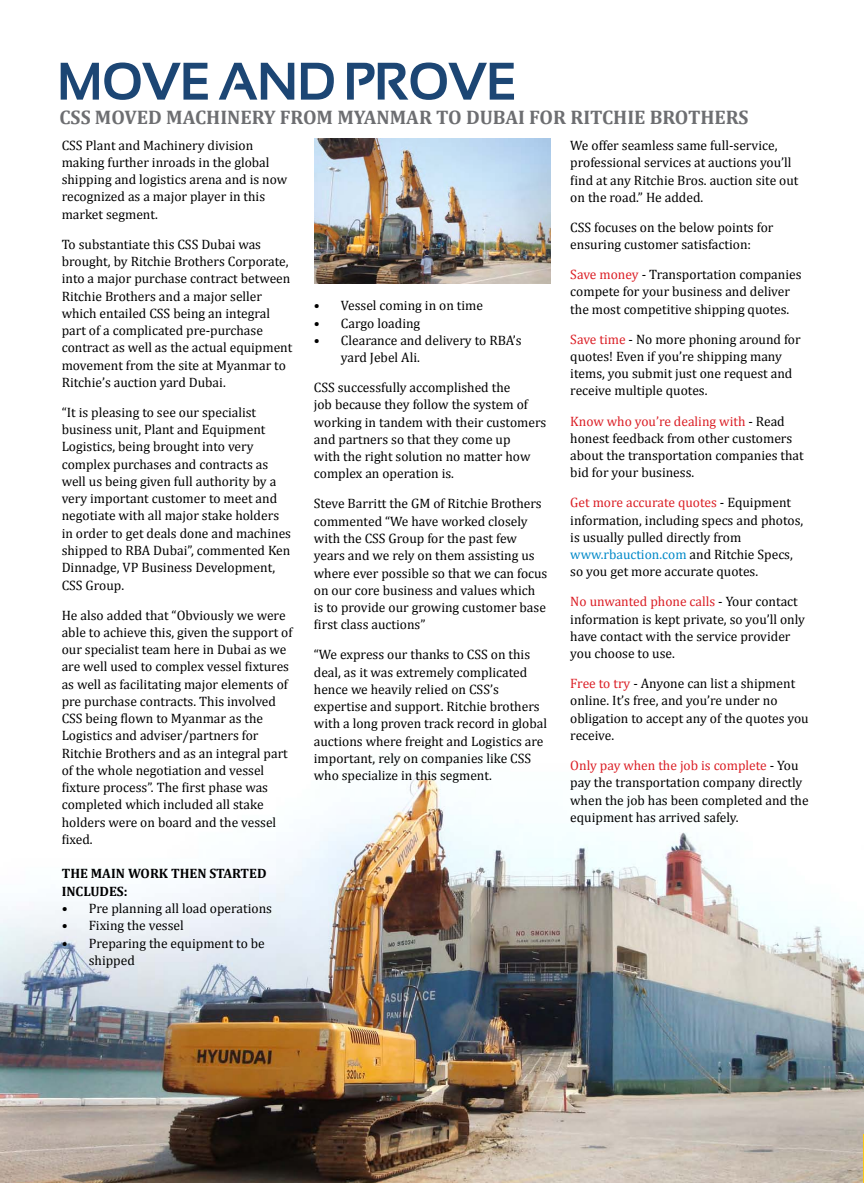
<style>
.page{position:relative;width:864px;height:1183px;background:#fff}
.page>*{position:absolute;margin:0;border:0;box-sizing:border-box;transform-origin:0 0}
.t1{font:700 52.8px "Sansation";letter-spacing:-.02em;color:#1c4674}
.t2{font:700 19.65px "Cambria";color:#6d6e71}
.t3{font:13.65px/17.2px "Cambria";color:#000}
.t4{font:700 13.65px/17.2px "Cambria";color:#000}
.s1{color:#db1f26}
.s2{color:#0089c8}
</style>
<div class="page">
<img style="left:0;top:776px;width:863px;height:406px">
<img style="left:315px;top:139px;width:235px;height:145px">
<hr style="left:863px;top:1133px;width:1px;height:49px;background:#fac711">
<h1 class="t1" style="left:57px;top:51px;width:462px">MOVE AND PROVE</h1>
<h2 class="t2" style="left:60px;top:106px;width:690px">CSS MOVED MACHINERY FROM MYANMAR TO DUBAI FOR RITCHIE BROTHERS</h2>
<p class="t3" style="left:62px;top:136px;width:227px">CSS Plant and Machinery division making further inroads in the global shipping and logistics arena and is now recognized as a major player in this market segment.</p>
<p class="t3" style="left:62px;top:235px;width:232px">To substantiate this CSS Dubai was brought, by Ritchie Brothers Corporate, into a major purchase contract between Ritchie Brothers and a major seller which entailed CSS being an integral part of a complicated pre-purchase contract as well as the actual equipment movement from the site at Myanmar to Ritchie’s auction yard Dubai.</p>
<p class="t3" style="left:62px;top:403px;width:231px">“It is pleasing to see our specialist business unit, Plant and Equipment Logistics, being brought into very complex purchases and contracts as well us being given full authority by a very important customer to meet and negotiate with all major stake holders in order to get deals done and machines shipped to RBA Dubai”, commented Ken Dinnadge, VP Business Development, CSS Group.</p>
<p class="t3" style="left:62px;top:606px;width:232px">He also added that “Obviously we were able to achieve this, given the support of our specialist team here in Dubai as we are well used to complex vessel fixtures as well as facilitating major elements of pre purchase contracts. This involved CSS being flown to Myanmar as the Logistics and adviser/partners for Ritchie Brothers and as an integral part of the whole negotiation and vessel fixture process”. The first phase was completed which included all stake holders were on board and the vessel fixed.</p>
<p class="t4" style="left:62px;top:864px;width:206px">THE MAIN WORK THEN STARTED<br>INCLUDES:</p>
<p class="t3" style="left:62px;top:899px;width:212px">• Pre planning all load operations</p>
<p class="t3" style="left:62px;top:916px;width:124px">• Fixing the vessel</p>
<p class="t3" style="left:89px;top:933px;width:177px;text-indent:-27px">• Preparing the equipment to be shipped</p>
<p class="t3" style="left:314px;top:297px;width:170px">• Vessel coming in on time</p>
<p class="t3" style="left:314px;top:314px;width:108px">• Cargo loading</p>
<p class="t3" style="left:341px;top:331px;width:182px;text-indent:-27px">• Clearance and delivery to RBA’s yard Jebel Ali.</p>
<p class="t3" style="left:314px;top:378px;width:234px">CSS successfully accomplished the<br>job because they follow the system of working in tandem with their customers and partners so that they come up<br>with the right solution no matter how complex an operation is.</p>
<p class="t3" style="left:314px;top:495px;width:235px">Steve Barritt the GM of Ritchie Brothers commented “We have worked closely with the CSS Group for the past few years and we rely on them assisting us where ever possible so that we can focus on our core business and values which is to provide our growing customer base first class auctions”</p>
<p class="t3" style="left:314px;top:645px;width:234px">“We express our thanks to CSS on this deal, as it was extremely complicated hence we heavily relied on CSS’s expertise and support. Ritchie brothers with a long proven track record in global auctions where freight and Logistics are important, rely on companies like CSS who specialize in this segment.</p>
<p class="t3" style="left:570px;top:137px;width:229px">We offer seamless same full-service, professional services at auctions you’ll find at any Ritchie Bros. auction site out on the road.” He added.</p>
<p class="t3" style="left:570px;top:218px;width:204px">CSS focuses on the below points for ensuring customer satisfaction:</p>
<p class="t3" style="left:570px;top:266px;width:233px"><span class="s1">Save money</span> - Transportation companies compete for your business and deliver the most competitive shipping quotes.</p>
<p class="t3" style="left:570px;top:330px;width:232px"><span class="s1">Save time</span> - No more phoning around for quotes! Even if you’re shipping many items, you submit just one request and receive multiple quotes.</p>
<p class="t3" style="left:570px;top:412px;width:235px"><span class="s1">Know who you’re dealing with</span> - Read honest feedback from other customers about the transportation companies that bid for your business.</p>
<p class="t3" style="left:570px;top:494px;width:234px"><span class="s1">Get more accurate quotes</span> - Equipment information, including specs and photos, is usually pulled directly from <span class="s2">www.rbauction.com</span> and Ritchie Specs, so you get more accurate quotes.</p>
<p class="t3" style="left:570px;top:593px;width:236px"><span class="s1">No unwanted phone calls</span> - Your contact information is kept private, so you’ll only have contact with the service provider you choose to use.</p>
<p class="t3" style="left:570px;top:674px;width:240px"><span class="s1">Free to try</span> - Anyone can list a shipment online. It’s free, and you’re under no obligation to accept any of the quotes you receive.</p>
<p class="t3" style="left:570px;top:756px;width:240px"><span class="s1">Only pay when the job is complete</span> - You pay the transportation company directly when the job has been completed and the equipment has arrived safely.</p>
</div>
